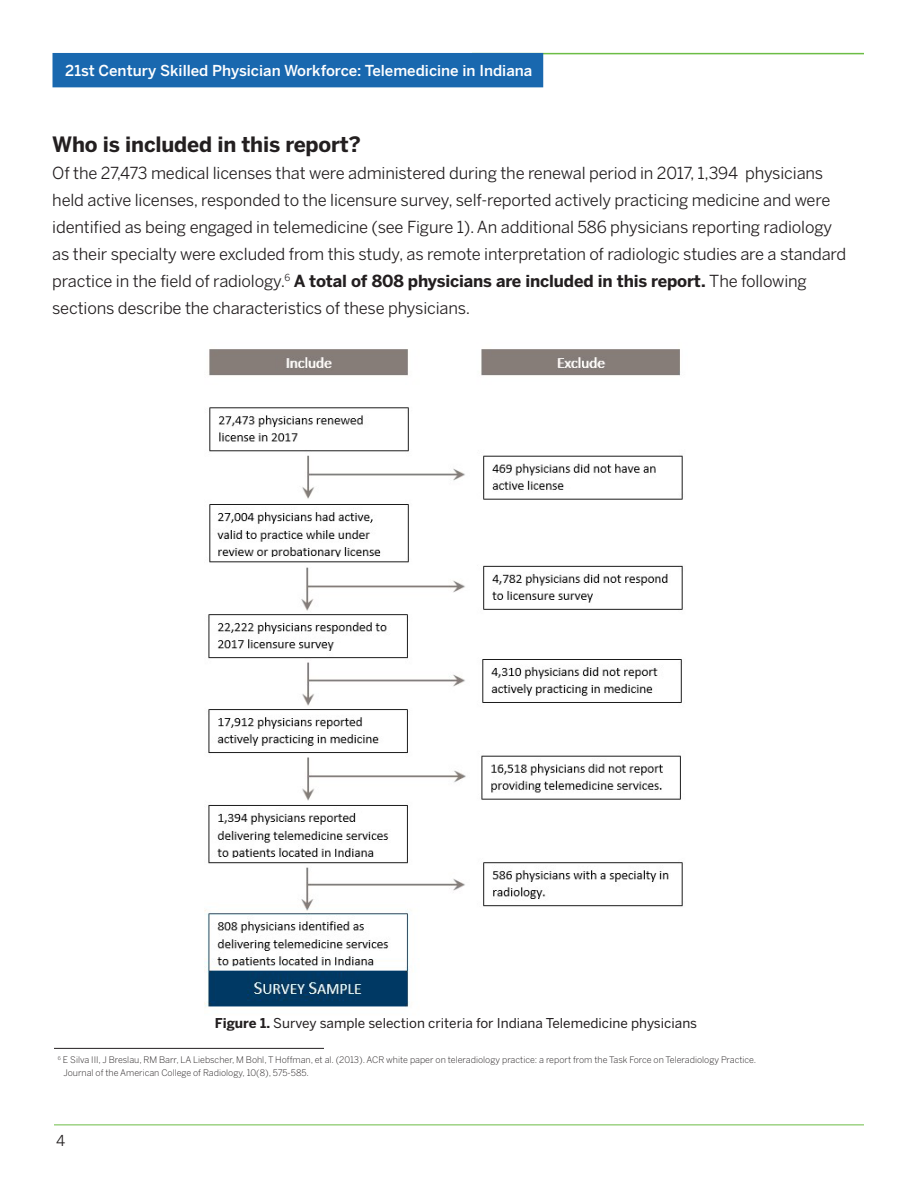
<style>
.page{position:relative;width:918px;height:1188px;background:#fff}
.page>*{position:absolute;margin:0;border:0;box-sizing:border-box;transform-origin:0 0}
.Header_1{font:700 21px "Benton Sans";letter-spacing:-.01em;color:#231f20}
.body_text{font:16.5px/27px "Benton Sans";letter-spacing:-.01em;color:#231f20}
.t1{font:500 15px "Benton Sans";color:#fff}
.t2{font:15px "Benton Sans";color:#231f20}
.t3{font:13.5px "Benton Sans";color:#231f20}
.t4{font:300 9px/13.5px "Benton Sans";color:#231f20}
.s1{font-weight:700}
</style>
<div class="page">
<hr style="left:472px;top:53px;width:392px;height:1px;background:#6cbd45">
<div style="left:52px;top:53px;width:491px;height:34px;background:#1968af"></div>
<hr style="left:54px;top:1125px;width:810px;height:1px;background:#6cbd45">
<hr style="left:54px;top:1048px;width:270px;height:1px;background:#231f20">
<img style="left:205px;top:349px;width:478px;height:659px">
<p class="t1" style="left:65px;top:62px;width:469px">21st Century Skilled Physician Workforce: Telemedicine in Indiana</p>
<p class="Header_1" style="left:52px;top:131px;width:310px">Who is included in this report?</p>
<p class="body_text" style="left:52px;top:159px;width:795px">Of the 27,473 medical licenses that were administered during the renewal period in 2017, 1,394 physicians held active licenses, responded to the licensure survey, self-reported actively practicing medicine and were identified as being engaged in telemedicine (see Figure 1). An additional 586 physicians reporting radiology as their specialty were excluded from this study, as remote interpretation of radiologic studies are a standard practice in the field of radiology.<sup>6</sup> <span class="s1">A total of 808 physicians are included in this report.</span> The following sections describe the characteristics of these physicians.</p>
<p class="t3" style="left:215px;top:1015px;width:484px"><span class="s1">Figure 1.</span> Survey sample selection criteria for Indiana Telemedicine physicians</p>
<p class="t4" style="left:63px;top:1053px;width:694px;text-indent:-6px"><sup>6</sup> E Silva III, J Breslau, RM Barr, LA Liebscher, M Bohl, T Hoffman, et al. (2013). ACR white paper on teleradiology practice: a report from the Task Force on Teleradiology Practice.<br>Journal of the American College of Radiology, 10(8), 575-585.</p>
<p class="t2" style="left:56px;top:1131px;width:11px">4</p>
</div>
